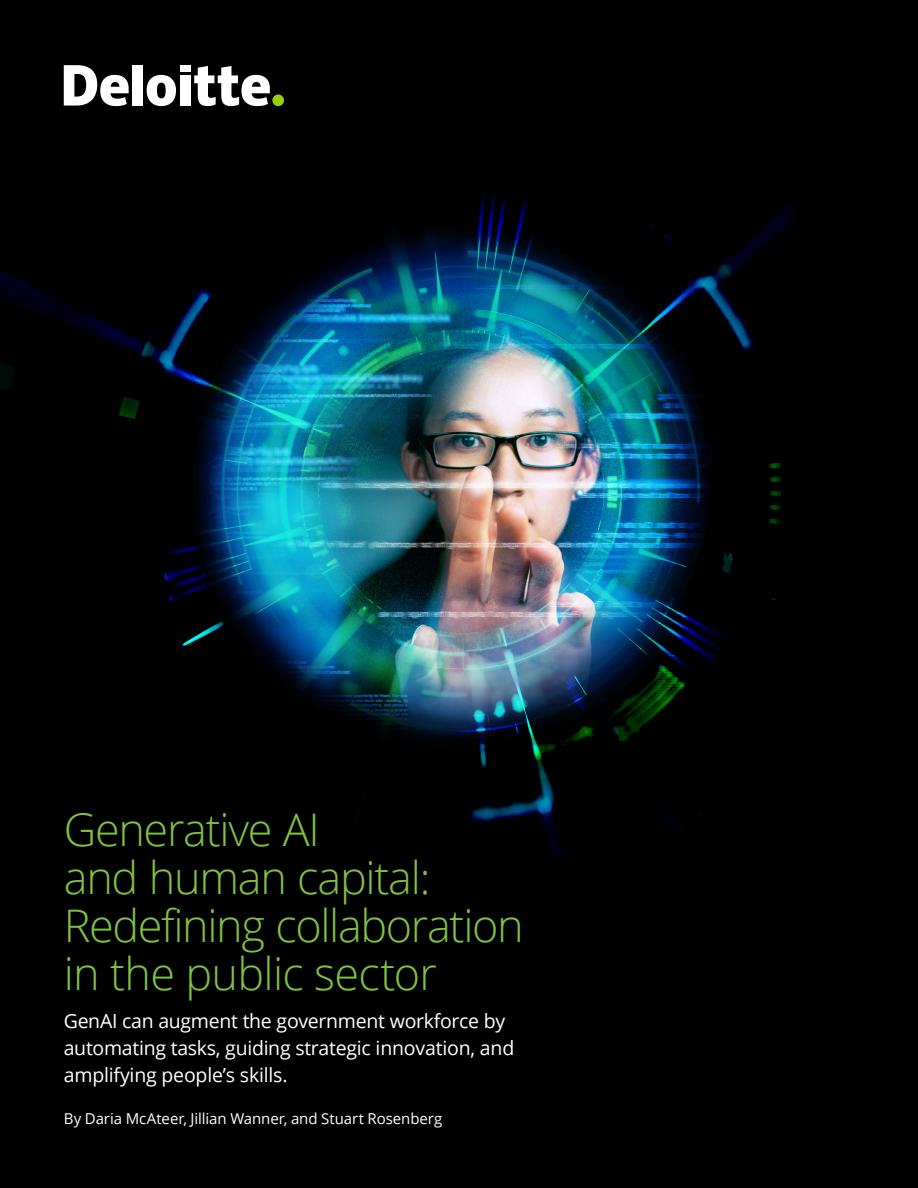
<style>
.page{position:relative;width:918px;height:1188px;background:#fff}
.page>*{position:absolute;margin:0;border:0;box-sizing:border-box;transform-origin:0 0}
.Cover_subtitle__2nd_line{font:300 45px/48px "Open Sans";letter-spacing:-.03em;color:#7fc241}
.Cover_subtitle__2nd_line-2{font:19.5px/27px "Open Sans";letter-spacing:-.015em;color:#fff}
.Cover_subtitle__2nd_line-3{font:15px "Open Sans";letter-spacing:-.005em;color:#fff}
</style>
<div class="page">
<img style="left:0;top:0;width:918px;height:1188px">
<div style="left:272px;top:95px;width:12px;height:11px;background:#94ce0e;border-radius:50%"></div>
<div style="left:133px;top:65px;width:10px;height:41px;background:#fff"></div>
<svg style="left:147px;top:75px;width:29px;height:31px"></svg>
<div style="left:180px;top:75px;width:10px;height:31px;background:#fff"></div>
<div style="left:180px;top:65px;width:10px;height:7px;background:#fff"></div>
<svg style="left:194px;top:66px;width:76px;height:40px"></svg>
<svg style="left:64px;top:65px;width:65px;height:41px"></svg>
<p class="Cover_subtitle__2nd_line" style="left:64px;top:805px;width:461px">Generative AI<br>and human capital:<br>Redefining collaboration in the public sector</p>
<p class="Cover_subtitle__2nd_line-2" style="left:64px;top:1007px;width:452px">GenAI can augment the government workforce by automating tasks, guiding strategic innovation, and amplifying people’s skills.</p>
<p class="Cover_subtitle__2nd_line-3" style="left:64px;top:1109px;width:380px">By Daria McAteer, Jillian Wanner, and Stuart Rosenberg</p>
</div>
